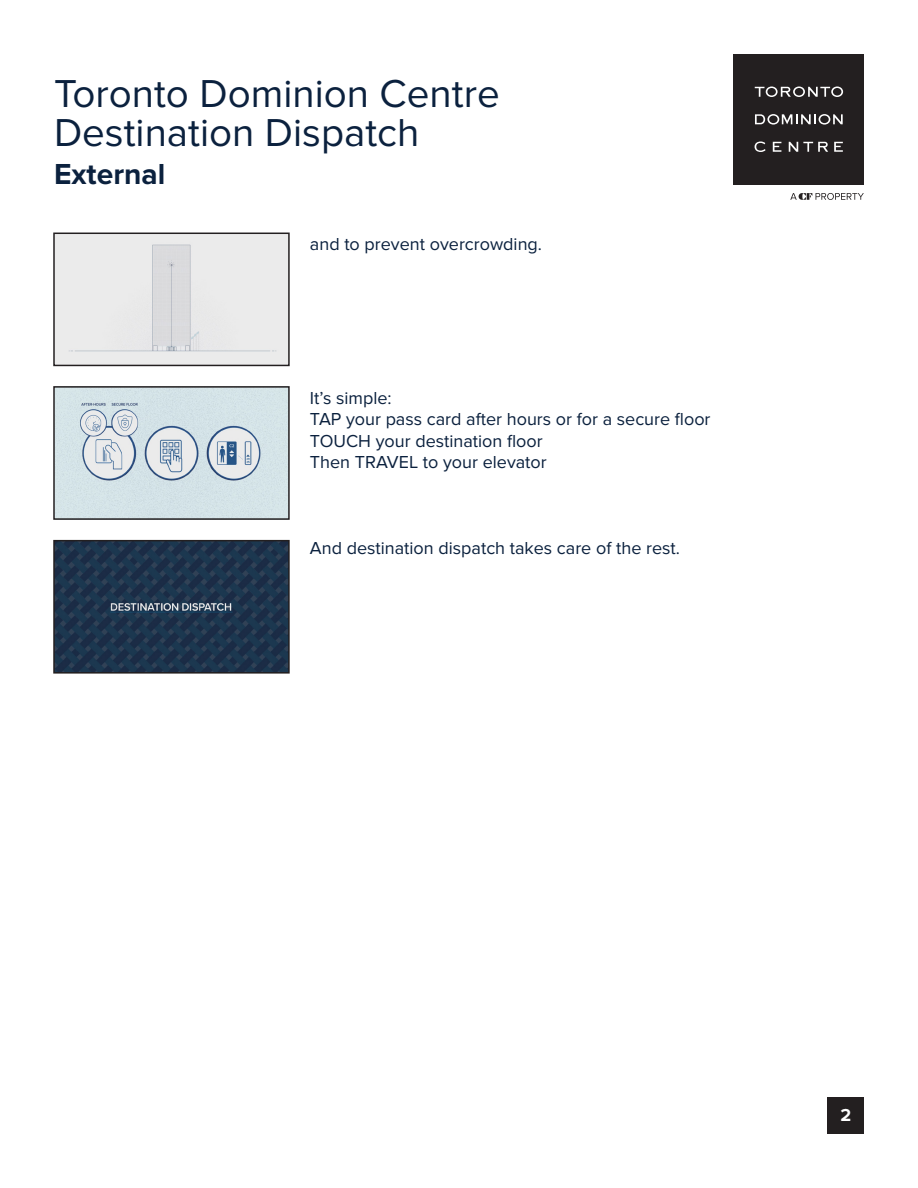
<style>
.page{position:relative;width:918px;height:1188px;background:#fff}
.page>*{position:absolute;margin:0;border:0;box-sizing:border-box;transform-origin:0 0}
.t1{font:40.35px/39px "Proxima Nova";color:#0b213e}
.t2{font:700 30px "Proxima Nova";color:#0b213e}
.t3{font:18px "Proxima Nova";color:#0b213e}
.t4{font:700 18px "Proxima Nova";color:#fff}
</style>
<div class="page">
<svg style="left:790px;top:193px;width:74px;height:7px"></svg>
<div style="left:733px;top:54px;width:131px;height:131px;background:#231f20"></div>
<svg style="left:755px;top:87px;width:88px;height:10px"></svg>
<svg style="left:755px;top:114px;width:88px;height:11px"></svg>
<svg style="left:755px;top:142px;width:11px;height:10px"></svg>
<svg style="left:773px;top:142px;width:8px;height:10px"></svg>
<svg style="left:789px;top:142px;width:39px;height:10px"></svg>
<svg style="left:834px;top:142px;width:9px;height:10px"></svg>
<div style="left:827px;top:1097px;width:37px;height:37px;background:#231f20"></div>
<img style="left:56px;top:236px;width:231px;height:127px">
<div style="left:53px;top:233px;width:237px;height:133px;border:2px solid #231f20"></div>
<img style="left:56px;top:389px;width:231px;height:128px">
<div style="left:53px;top:386px;width:237px;height:134px;border:2px solid #231f20"></div>
<img style="left:56px;top:543px;width:231px;height:128px">
<div style="left:53px;top:540px;width:237px;height:134px;border:2px solid #231f20"></div>
<h1 class="t1" style="left:54px;top:75px;width:447px">Toronto Dominion Centre<br>Destination Dispatch</h1>
<h2 class="t2" style="left:54px;top:157px;width:113px">External</h2>
<p class="t3" style="left:310px;top:233px;width:234px">and to prevent overcrowding.</p>
<p class="t3" style="left:310px;top:387px;width:83px">It’s simple:</p>
<p class="t3" style="left:310px;top:409px;width:402px">TAP your pass card after hours or for a secure floor</p>
<p class="t3" style="left:310px;top:430px;width:234px">TOUCH your destination floor</p>
<p class="t3" style="left:310px;top:452px;width:238px">Then TRAVEL to your elevator</p>
<p class="t3" style="left:310px;top:538px;width:372px">And destination dispatch takes care of the rest.</p>
<p class="t4" style="left:840px;top:1105px;width:12px">2</p>
</div>
